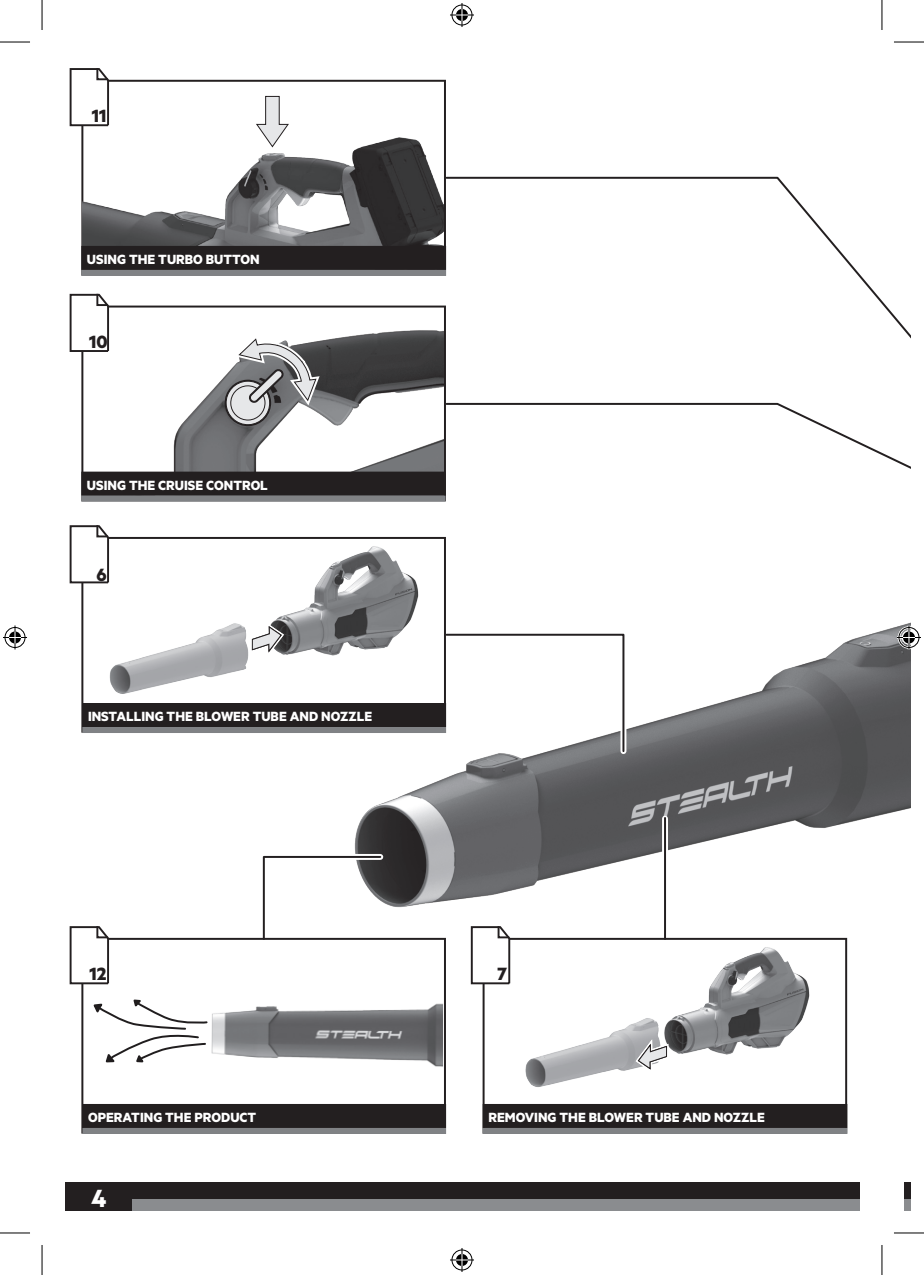
<style>
.page{position:relative;width:924px;height:1275px;background:#fff}
.page>*{position:absolute;margin:0;border:0;box-sizing:border-box;transform-origin:0 0}
.t1{font:700 28px "Metric";color:#fff}
.t2{font:700 20px "Metric";color:#231f20}
.t3{font:700 15px "Metric";color:#fff}
</style>
<div class="page">
<div style="left:65px;top:1182px;width:794px;height:28px;background:#231f20"></div>
<div style="left:132px;top:1199px;width:727px;height:11px;background:#8a8c8f"></div>
<div style="left:904px;top:1182px;width:5px;height:28px;background:#231f20"></div>
<div style="left:904px;top:1199px;width:5px;height:11px;background:#8a8c8f"></div>
<img style="left:330px;top:501px;width:579px;height:407px">
<svg style="left:440px;top:629px;width:189px;height:128px"></svg>
<svg style="left:258px;top:851px;width:128px;height:87px"></svg>
<svg style="left:440px;top:501px;width:469px;height:27px"></svg>
<svg style="left:444px;top:501px;width:465px;height:22px"></svg>
<svg style="left:446px;top:176px;width:463px;height:288px"></svg>
<svg style="left:81px;top:80px;width:365px;height:166px"></svg>
<svg style="left:69px;top:68px;width:41px;height:59px"></svg>
<svg style="left:81px;top:537px;width:365px;height:195px"></svg>
<svg style="left:69px;top:525px;width:41px;height:59px"></svg>
<svg style="left:81px;top:938px;width:365px;height:195px"></svg>
<svg style="left:69px;top:926px;width:41px;height:59px"></svg>
<svg style="left:661px;top:818px;width:6px;height:120px"></svg>
<hr style="left:663px;top:818px;width:2px;height:121px;background:#231f20">
<svg style="left:482px;top:938px;width:364px;height:166px"></svg>
<svg style="left:470px;top:926px;width:41px;height:59px"></svg>
<svg style="left:81px;top:305px;width:365px;height:196px;background:#5f5c5d"></svg>
<svg style="left:69px;top:293px;width:41px;height:60px"></svg>
<img style="left:83px;top:308px;width:360px;height:163px">
<div style="left:224px;top:379px;width:47px;height:48px;border:3px solid #231f20;border-radius:50%"></div>
<svg style="left:225px;top:381px;width:45px;height:44px"></svg>
<div style="left:225px;top:380px;width:45px;height:46px;border:1px solid #231f20;border-radius:50%"></div>
<div style="left:230px;top:385px;width:36px;height:36px;border:1px solid #231f20;border-radius:50%"></div>
<svg style="left:228px;top:329px;width:96px;height:82px"></svg>
<img style="left:262px;top:541px;width:159px;height:119px">
<svg style="left:259px;top:619px;width:27px;height:43px"></svg>
<img style="left:100px;top:609px;width:159px;height:94px">
<img style="left:658px;top:942px;width:154px;height:116px">
<img style="left:515px;top:1004px;width:156px;height:94px">
<svg style="left:632px;top:1033px;width:39px;height:43px"></svg>
<svg style="left:249px;top:92px;width:46px;height:38px"></svg>
<img style="left:82px;top:130px;width:361px;height:116px">
<svg style="left:89px;top:995px;width:109px;height:72px"></svg>
<img style="left:198px;top:954px;width:245px;height:141px">
<div style="left:81px;top:246px;width:365px;height:24px;background:#231f20"></div>
<div style="left:81px;top:270px;width:365px;height:6px;background:#808285"></div>
<div style="left:81px;top:471px;width:364px;height:24px;background:#231f20"></div>
<div style="left:81px;top:495px;width:364px;height:6px;background:#808285"></div>
<div style="left:82px;top:703px;width:364px;height:24px;background:#231f20"></div>
<div style="left:82px;top:727px;width:364px;height:6px;background:#808285"></div>
<div style="left:82px;top:1104px;width:364px;height:24px;background:#231f20"></div>
<div style="left:82px;top:1128px;width:364px;height:6px;background:#808285"></div>
<div style="left:482px;top:1104px;width:364px;height:24px;background:#231f20"></div>
<div style="left:482px;top:1128px;width:364px;height:6px;background:#808285"></div>
<hr style="left:0;top:42px;width:30px;height:1px;background:#000">
<hr style="left:893px;top:42px;width:30px;height:1px;background:#000">
<hr style="left:0;top:1232px;width:30px;height:1px;background:#000">
<hr style="left:893px;top:1232px;width:30px;height:1px;background:#000">
<hr style="left:42px;top:0;width:1px;height:30px;background:#000">
<hr style="left:42px;top:1245px;width:1px;height:30px;background:#000">
<hr style="left:881px;top:0;width:1px;height:30px;background:#000">
<hr style="left:881px;top:1245px;width:1px;height:30px;background:#000">
<svg style="left:450px;top:3px;width:24px;height:24px"></svg>
<svg style="left:450px;top:1248px;width:24px;height:24px"></svg>
<svg style="left:3px;top:625px;width:24px;height:24px"></svg>
<svg style="left:896px;top:625px;width:24px;height:24px"></svg>
<h2 class="t2" style="left:92px;top:104px;width:16px">11</h2>
<p class="t3" style="left:87px;top:250px;width:174px">USING THE TURBO BUTTON</p>
<h2 class="t2" style="left:89px;top:329px;width:20px">10</h2>
<p class="t3" style="left:87px;top:476px;width:182px">USING THE CRUISE CONTROL</p>
<h2 class="t2" style="left:96px;top:562px;width:12px">6</h2>
<p class="t3" style="left:88px;top:707px;width:285px">INSTALLING THE BLOWER TUBE AND NOZZLE</p>
<h2 class="t2" style="left:89px;top:961px;width:18px">12</h2>
<h2 class="t2" style="left:497px;top:961px;width:11px">7</h2>
<p class="t3" style="left:88px;top:1108px;width:169px">OPERATING THE PRODUCT</p>
<p class="t3" style="left:488px;top:1108px;width:278px">REMOVING THE BLOWER TUBE AND NOZZLE</p>
<h1 class="t1" style="left:91px;top:1180px;width:17px">4</h1>
</div>
